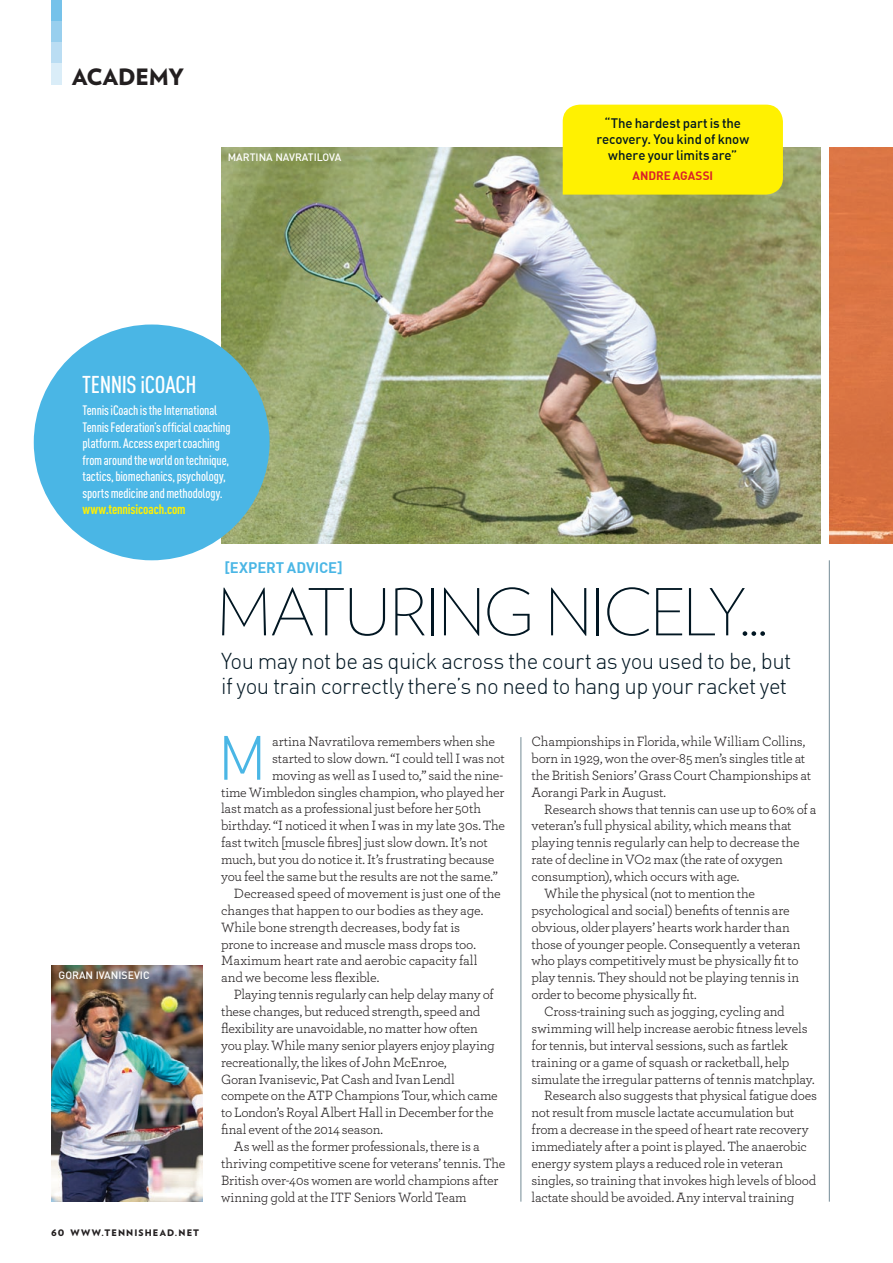
<style>
.page{position:relative;width:893px;height:1263px;background:#fff}
.page>*{position:absolute;margin:0;border:0;box-sizing:border-box;transform-origin:0 0}
.t1{font:200 64.5px "Verlag";letter-spacing:-.035em;color:#011622}
.t2{font:300 61.5px "DIN";color:#4ab6e5}
.t3{font:500 24px "DIN Cond";letter-spacing:-.01em;color:#fff}
.t4{font:300 22.5px/25.5px "DIN";letter-spacing:-.025em;color:#011622}
.t5{font:900 22.5px "Verlag";color:#231f20}
.t6{font:700 15px "DIN";letter-spacing:-.005em;color:#4ab6e5}
.t7{font:14.1px/17px "Archer";letter-spacing:-.015em;color:#231f20}
.t8{font:500 13.5px/16.5px "DIN Cond";letter-spacing:-.01em;color:#fff}
.t9{font:500 13.5px/15.8px "DIN";letter-spacing:-.005em;color:#011622;text-align:center}
.t10{font:700 13.5px "DIN Cond";letter-spacing:-.01em;color:#fff101}
.t11{font:700 12px "DIN";color:#da2128}
.t12{font:500 10.5px "DIN";color:#fff}
.t13{font:900 9px "Verlag";letter-spacing:.12em;color:#231f20}
</style>
<div class="page">
<img style="left:222px;top:147px;width:599px;height:396px">
<div style="left:829px;top:147px;width:64px;height:396px;background:#da7443"></div>
<img style="left:51px;top:965px;width:152px;height:237px">
<hr style="left:829px;top:560px;width:1px;height:642px;background:#738a95">
<hr style="left:521px;top:737px;width:1px;height:464px;background:#738a95">
<div style="left:51px;top:0;width:11px;height:21px;background:#75c2ea"></div>
<div style="left:51px;top:21px;width:11px;height:22px;background:#98cfee"></div>
<div style="left:51px;top:43px;width:11px;height:21px;background:#baddf3"></div>
<div style="left:51px;top:64px;width:11px;height:21px;background:#daedf8"></div>
<div style="left:563px;top:105px;width:220px;height:90px;background:#fff101"></div>
<div style="left:34px;top:324px;width:236px;height:236px;background:#4ab6e5;border-radius:50%"></div>
<h3 class="t5" style="left:72px;top:58px;width:47px">ACADE</h3>
<h3 class="t5" style="left:149px;top:58px;width:37px">MY</h3>
<p class="t12" style="left:228px;top:151px;width:115px">martina navratilova</p>
<h3 class="t3" style="left:82px;top:371px;width:116px">Tennis iCoach</h3>
<p class="t8" style="left:83px;top:402px;width:150px">Tennis iCoach is the International Tennis Federation’s official coaching platform. Access expert coaching from around the world on technique, tactics, biomechanics, psychology, sports medicine and methodology.</p>
<p class="t10" style="left:83px;top:501px;width:105px">www.tennisicoach.com</p>
<p class="t6" style="left:224px;top:557px;width:120px">[EXPERT ADVICE]</p>
<p class="t9" style="left:596px;top:115px;width:154px">“The hardest part is the recovery. You kind of know where your limits are”</p>
<p class="t11" style="left:632px;top:167px;width:82px">ANDRE AGASSI</p>
<h1 class="t1" style="left:217px;top:566px;width:552px">MATURING NICELY...</h1>
<p class="t12" style="left:59px;top:968px;width:93px">goran ivanisevic</p>
<p class="t13" style="left:51px;top:1225px;width:136px">60 WWW.TENNISHEAD.NET</p>
<h3 class="t4" style="left:221px;top:648px;width:572px">You may not be as quick across the court as you used to be, but if you train correctly there’s no need to hang up your racket yet</h3>
<h2 class="t2" style="left:218px;top:720px;width:51px">M</h2>
<p class="t7" style="left:272px;top:732px;width:225px">artina Navratilova remembers when she</p>
<p class="t7" style="left:272px;top:749px;width:234px">started to slow down. “I could tell I was not</p>
<p class="t7" style="left:272px;top:766px;width:233px">moving as well as I used to,” said the nine-</p>
<p class="t7" style="left:221px;top:783px;width:285px">time Wimbledon singles champion, who played her</p>
<p class="t7" style="left:221px;top:800px;width:261px">last match as a professional just before her 50th</p>
<p class="t7" style="left:221px;top:817px;width:286px">birthday. “I noticed it when I was in my late 30s. The</p>
<p class="t7" style="left:221px;top:834px;width:268px">fast twitch [muscle fibres] just slow down. It’s not</p>
<p class="t7" style="left:221px;top:850px;width:275px">much, but you do notice it. It’s frustrating because</p>
<p class="t7" style="left:221px;top:867px;width:278px">you feel the same but the results are not the same.”</p>
<p class="t7" style="left:234px;top:884px;width:269px">Decreased speed of movement is just one of the</p>
<p class="t7" style="left:221px;top:901px;width:264px">changes that happen to our bodies as they age.</p>
<p class="t7" style="left:221px;top:918px;width:241px">While bone strength decreases, body fat is</p>
<p class="t7" style="left:221px;top:935px;width:256px">prone to increase and muscle mass drops too.</p>
<p class="t7" style="left:221px;top:952px;width:258px">Maximum heart rate and aerobic capacity fall</p>
<p class="t7" style="left:221px;top:969px;width:160px">and we become less flexible.</p>
<p class="t7" style="left:234px;top:985px;width:261px">Playing tennis regularly can help delay many of</p>
<p class="t7" style="left:221px;top:1002px;width:261px">these changes, but reduced strength, speed and</p>
<p class="t7" style="left:221px;top:1019px;width:258px">flexibility are unavoidable, no matter how often</p>
<p class="t7" style="left:221px;top:1036px;width:275px">you play. While many senior players enjoy playing</p>
<p class="t7" style="left:221px;top:1053px;width:227px">recreationally, the likes of John McEnroe,</p>
<p class="t7" style="left:221px;top:1070px;width:235px">Goran Ivanisevic, Pat Cash and Ivan Lendl</p>
<p class="t7" style="left:221px;top:1087px;width:278px">compete on the ATP Champions Tour, which came</p>
<p class="t7" style="left:221px;top:1104px;width:274px">to London’s Royal Albert Hall in December for the</p>
<p class="t7" style="left:221px;top:1120px;width:163px">final event of the 2014 season.</p>
<p class="t7" style="left:234px;top:1137px;width:248px">As well as the former professionals, there is a</p>
<p class="t7" style="left:221px;top:1154px;width:286px">thriving competitive scene for veterans’ tennis. The</p>
<p class="t7" style="left:221px;top:1171px;width:279px">British over-40s women are world champions after</p>
<p class="t7" style="left:221px;top:1188px;width:247px">winning gold at the ITF Seniors World Team</p>
<p class="t7" style="left:531px;top:732px;width:281px">Championships in Florida, while William Collins, born in 1929, won the over-85 men’s singles title at the British Seniors’ Grass Court Championships at Aorangi Park in August.</p>
<p class="t7" style="left:544px;top:800px;width:274px">Research shows that tennis can use up to 60% of a</p>
<p class="t7" style="left:531px;top:817px;width:262px">veteran’s full physical ability, which means that</p>
<p class="t7" style="left:531px;top:834px;width:270px">playing tennis regularly can help to decrease the</p>
<p class="t7" style="left:531px;top:850px;width:253px">rate of decline in VO2 max (the rate of oxygen</p>
<p class="t7" style="left:531px;top:867px;width:209px">consumption), which occurs with age.</p>
<p class="t7" style="left:544px;top:884px;width:212px">While the physical (not to mention the</p>
<p class="t7" style="left:531px;top:901px;width:260px">psychological and social) benefits of tennis are</p>
<p class="t7" style="left:531px;top:918px;width:260px">obvious, older players’ hearts work harder than</p>
<p class="t7" style="left:531px;top:935px;width:271px">those of younger people. Consequently a veteran</p>
<p class="t7" style="left:531px;top:952px;width:269px">who plays competitively must be physically fit to</p>
<p class="t7" style="left:531px;top:969px;width:269px">play tennis. They should not be playing tennis in</p>
<p class="t7" style="left:531px;top:986px;width:167px">order to become physically fit.</p>
<p class="t7" style="left:544px;top:1002px;width:242px">Cross-training such as jogging, cycling and</p>
<p class="t7" style="left:531px;top:1019px;width:278px">swimming will help increase aerobic fitness levels</p>
<p class="t7" style="left:531px;top:1036px;width:258px">for tennis, but interval sessions, such as fartlek</p>
<p class="t7" style="left:531px;top:1053px;width:259px">training or a game of squash or racketball, help</p>
<p class="t7" style="left:531px;top:1070px;width:285px">simulate the irregular patterns of tennis matchplay.</p>
<p class="t7" style="left:544px;top:1087px;width:274px">Research also suggests that physical fatigue does</p>
<p class="t7" style="left:531px;top:1104px;width:264px">not result from muscle lactate accumulation but</p>
<p class="t7" style="left:531px;top:1121px;width:279px">from a decrease in the speed of heart rate recovery</p>
<p class="t7" style="left:531px;top:1137px;width:277px">immediately after a point is played. The anaerobic</p>
<p class="t7" style="left:531px;top:1154px;width:253px">energy system plays a reduced role in veteran</p>
<p class="t7" style="left:531px;top:1171px;width:286px">singles, so training that invokes high levels of blood</p>
<p class="t7" style="left:531px;top:1188px;width:265px">lactate should be avoided. Any interval training</p>
</div>
